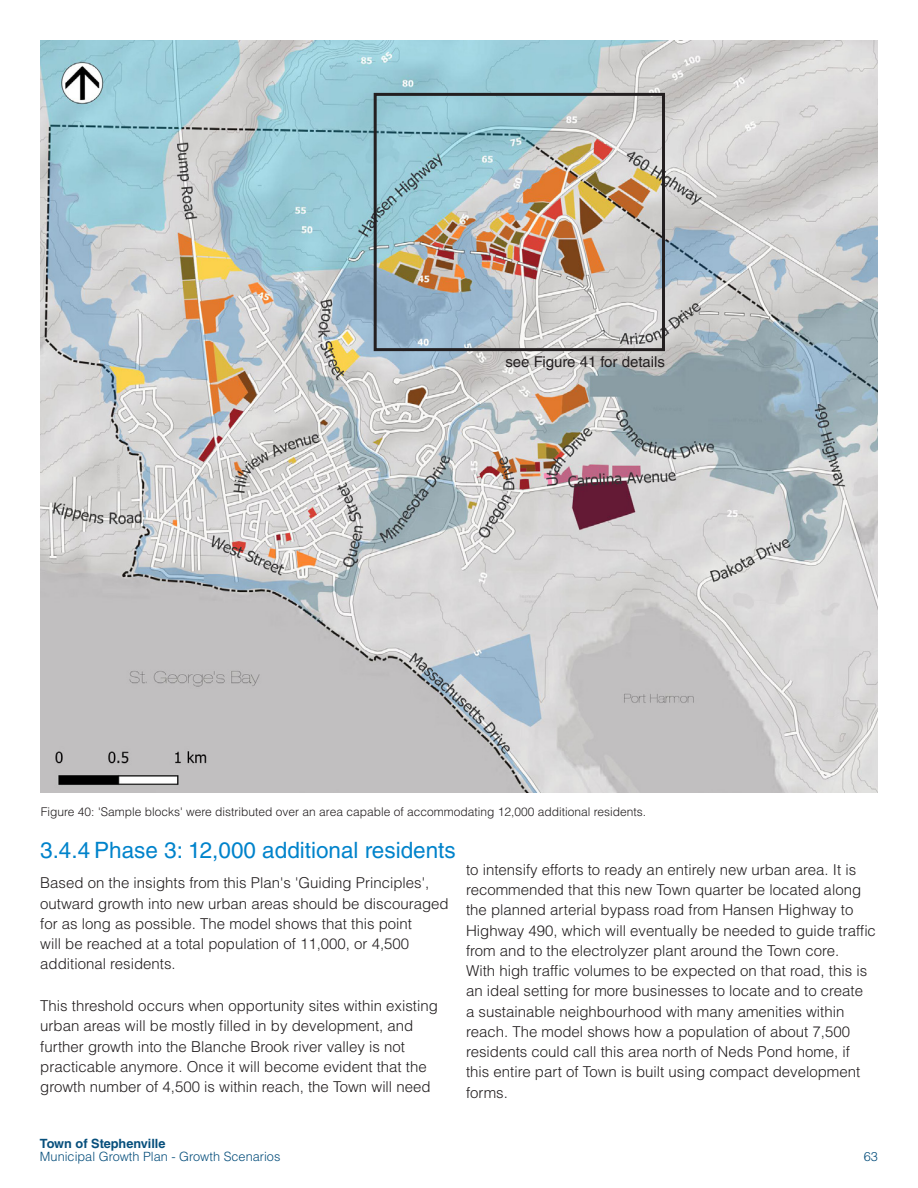
<style>
.page{position:relative;width:918px;height:1188px;background:#fff}
.page>*{position:absolute;margin:0;border:0;box-sizing:border-box;transform-origin:0 0}
.t1{font:22.5px "Helvetica LT Std";color:#0083cb}
.Body_Text{font:300 15px/20.2px "Helvetica LT Std";color:#231f20}
.Map_Caption{font:15px "Helvetica LT Std";color:#231f20}
.t2{font:300 12.75px "Helvetica LT Std";color:#074f7c}
.t3{font:700 12.75px "Helvetica LT Std";color:#074f7c}
.t4{font:300 12px "Helvetica LT Std";color:#231f20}
</style>
<div class="page">
<img style="left:40px;top:40px;width:837px;height:753px">
<div style="left:374px;top:93px;width:291px;height:258px;border:3px solid #231f20"></div>
<p class="Map_Caption" style="left:505px;top:353px;width:161px">see Figure 41 for details</p>
<p class="t4" style="left:41px;top:804px;width:607px">Figure 40: 'Sample blocks' were distributed over an area capable of accommodating 12,000 additional residents.</p>
<p class="t1" style="left:40px;top:837px;width:417px">3.4.4 Phase 3: 12,000 additional residents</p>
<p class="Body_Text" style="left:40px;top:873px;width:410px">Based on the insights from this Plan's 'Guiding Principles', outward growth into new urban areas should be discouraged for as long as possible. The model shows that this point<br>will be reached at a total population of 11,000, or 4,500 additional residents.</p>
<p class="Body_Text" style="left:40px;top:996px;width:399px">This threshold occurs when opportunity sites within existing urban areas will be mostly filled in by development, and further growth into the Blanche Brook river valley is not practicable anymore. Once it will become evident that the growth number of 4,500 is within reach, the Town will need</p>
<p class="Body_Text" style="left:466px;top:859px;width:411px">to intensify efforts to ready an entirely new urban area. It is recommended that this new Town quarter be located along the planned arterial bypass road from Hansen Highway to Highway 490, which will eventually be needed to guide traffic from and to the electrolyzer plant around the Town core.<br>With high traffic volumes to be expected on that road, this is an ideal setting for more businesses to locate and to create<br>a sustainable neighbourhood with many amenities within reach. The model shows how a population of about 7,500 residents could call this area north of Neds Pond home, if this entire part of Town is built using compact development forms.</p>
<p class="t3" style="left:40px;top:1135px;width:127px">Town of Stephenville</p>
<p class="t2" style="left:40px;top:1149px;width:242px">Municipal Growth Plan - Growth Scenarios</p>
<p class="t2" style="left:864px;top:1149px;width:16px">63</p>
</div>
